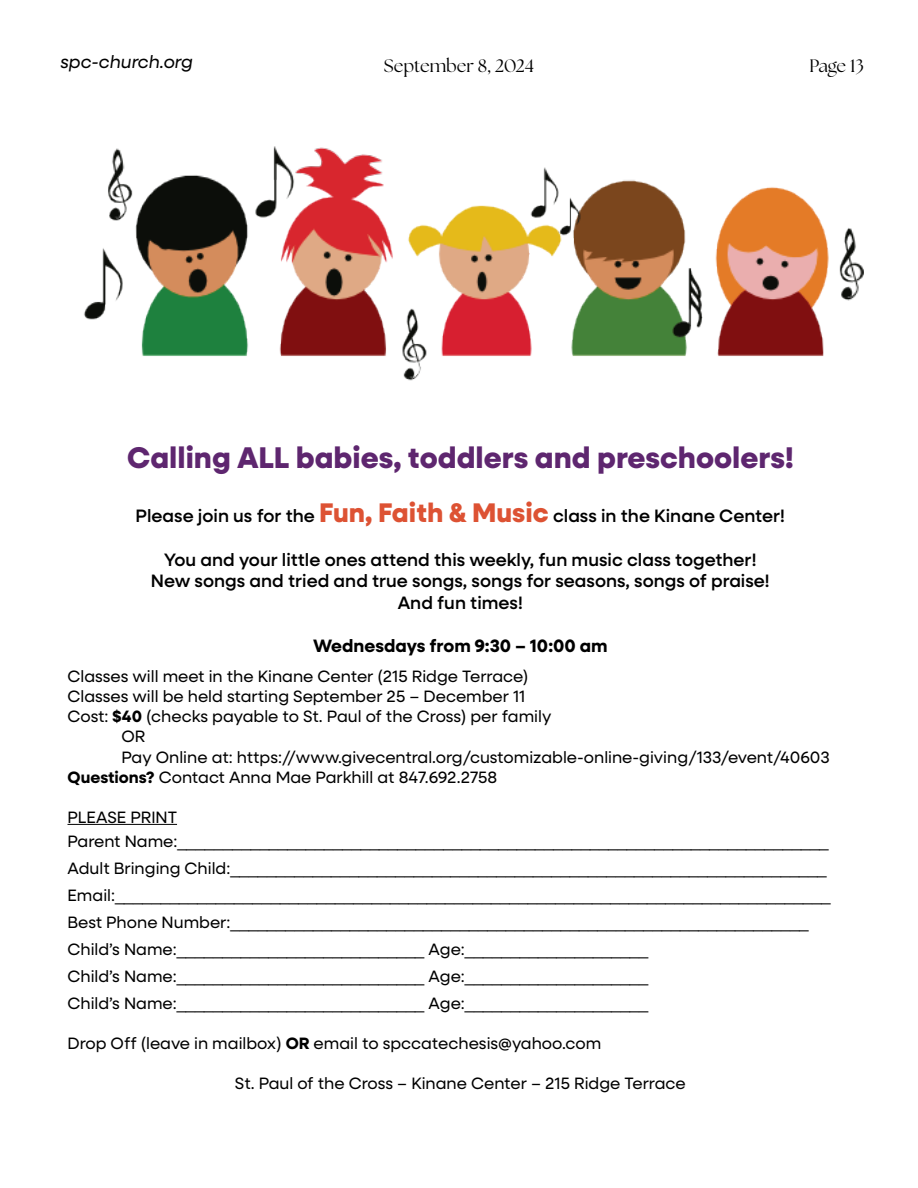
<style>
.page{position:relative;width:918px;height:1188px;background:#fff}
.page>*{position:absolute;margin:0;border:0;box-sizing:border-box;transform-origin:0 0}
.t1{font:800 30px "Neulis Sans";color:#5e266f}
.t2{font:500 18px/21.6px "Neulis Sans";color:#000;text-align:center}
.t3{font:700 18px "Neulis Sans";color:#000}
.t4{font:18px "Vgpxrb The Seasons";color:#000}
.t5{font:italic 18px "Neulis Sans";color:#000}
.t6{font:18px "Stvnsv The Seasons";letter-spacing:-.02em;color:#000}
.t7{font:16.5px/27px "Arial";color:#000}
.t8{font:16.5px/19.8px "Neulis Sans";color:#000}
.s1{font-weight:800;font-size:27px;color:#dd5233}
.s2{font-weight:700}
.s3{font-family:"Neulis Sans"}
</style>
<div class="page">
<hr style="left:68px;top:824px;width:109px;height:1px;background:#000">
<img style="left:84px;top:147px;width:780px;height:234px">
<p class="t5" style="left:60px;top:49px;width:134px">spc-church.org</p>
<p class="t4" style="left:384px;top:54px;width:152px">September 8, 2024</p>
<p class="t6" style="left:810px;top:54px;width:56px">Page 13</p>
<h1 class="t1" style="left:127px;top:436px;width:668px">Calling ALL babies, toddlers and preschoolers!</h1>
<p class="t2" style="left:136px;top:504px;width:651px">Please join us for the <span class="s1">Fun, Faith &amp; Music</span> class in the Kinane Center!</p>
<p class="t2" style="left:151px;top:548px;width:620px">You and your little ones attend this weekly, fun music class together!<br>New songs and tried and true songs, songs for seasons, songs of praise!<br>And fun times!</p>
<p class="t3" style="left:313px;top:633px;width:296px">Wednesdays from 9:30 – 10:00 am</p>
<p class="t8" style="left:68px;top:666px;width:462px">Classes will meet in the Kinane Center (215 Ridge Terrace)</p>
<p class="t8" style="left:68px;top:686px;width:459px">Classes will be held starting September 25 – December 11</p>
<p class="t8" style="left:68px;top:705px;width:485px">Cost: <span class="s2">$40</span> (checks payable to St. Paul of the Cross) per family</p>
<p class="t8" style="left:122px;top:725px;width:25px">OR</p>
<p class="t8" style="left:68px;top:747px;width:764px;text-indent:54px">Pay Online at: https://www.givecentral.org/customizable-online-giving/133/event/40603<br><span class="s2">Questions?</span> Contact Anna Mae Parkhill at 847.692.2758</p>
<p class="t8" style="left:68px;top:806px;width:111px">PLEASE PRINT</p>
<p class="t7" style="left:68px;top:828px;width:765px"><span class="s3">Parent Name:</span>_______________________________________________________________________ <span class="s3">Adult Bringing Child:</span>_________________________________________________________________ <span class="s3">Email:</span>______________________________________________________________________________ <span class="s3">Best Phone Number:</span>_______________________________________________________________ <span class="s3">Child’s Name:</span>___________________________ <span class="s3">Age:</span>____________________<br><span class="s3">Child’s Name:</span>___________________________ <span class="s3">Age:</span>____________________<br><span class="s3">Child’s Name:</span>___________________________ <span class="s3">Age:</span>____________________</p>
<p class="t8" style="left:68px;top:1033px;width:535px">Drop Off (leave in mailbox) <span class="s2">OR</span> email to spccatechesis@yahoo.com</p>
<p class="t8" style="left:235px;top:1072px;width:452px">St. Paul of the Cross – Kinane Center – 215 Ridge Terrace</p>
</div>
